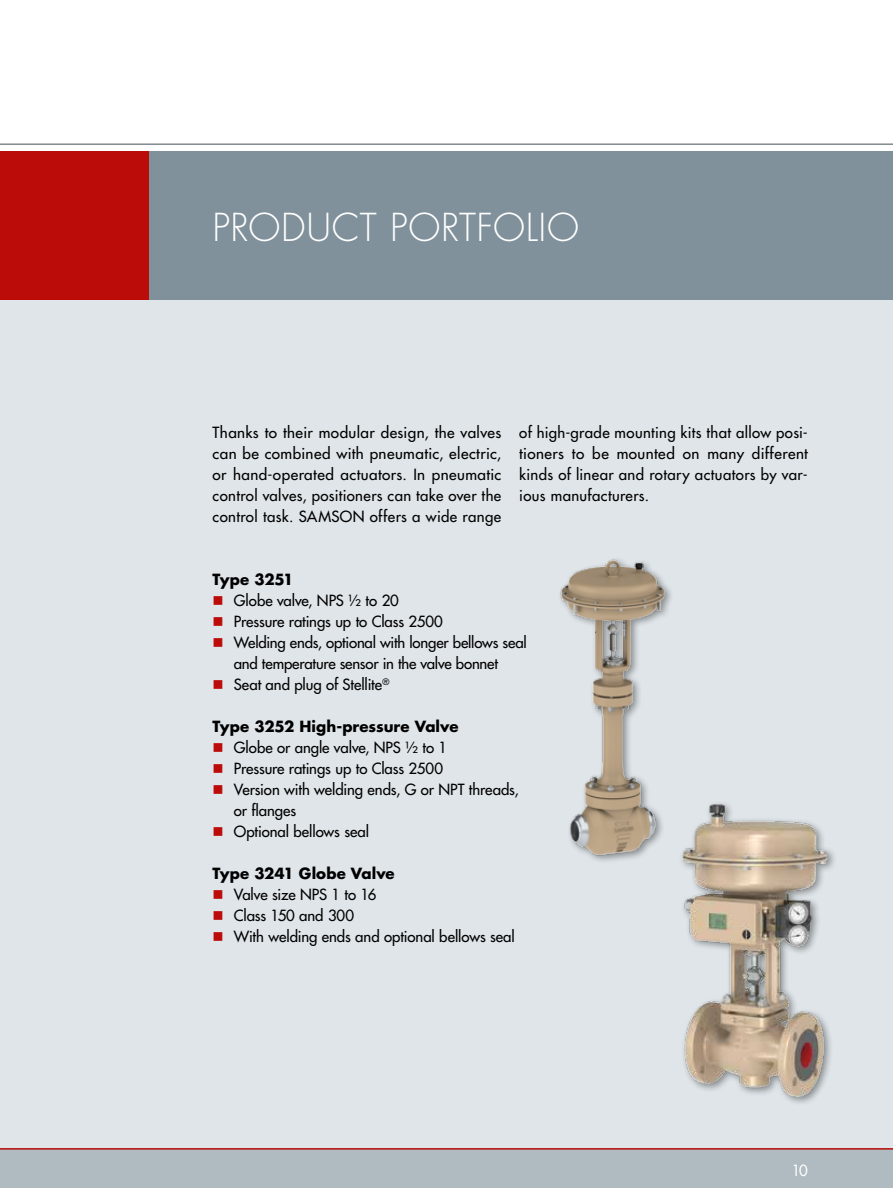
<style>
.page{position:relative;width:893px;height:1188px;background:#fff}
.page>*{position:absolute;margin:0;border:0;box-sizing:border-box;transform-origin:0 0}
.t1{font:300 37.5px "Futura";letter-spacing:.02em;color:#fff}
.t2{font:15px/21px "Futura";letter-spacing:-.005em;color:#000}
.t3{font:700 15px "Futura";color:#000}
.t4{font:700 15px "Futura";letter-spacing:-.025em;color:#000}
.t5{font:15px "Futura";color:#fff}
</style>
<div class="page">
<div style="left:0;top:151px;width:893px;height:1037px;background:#dfe5e9"></div>
<div style="left:0;top:151px;width:893px;height:149px;background:#80919b"></div>
<div style="left:0;top:1149px;width:893px;height:39px;background:#afbac1"></div>
<hr style="left:0;top:144px;width:893px;height:1px;background:#434f55">
<img style="left:560px;top:559px;width:112px;height:302px">
<img style="left:682px;top:803px;width:147px;height:297px">
<hr style="left:0;top:1148px;width:893px;height:2px;background:#bb0c0a">
<div style="left:0;top:151px;width:149px;height:149px;background:#bb0c0a"></div>
<h1 class="t1" style="left:213px;top:203px;width:368px">PRODUCT PORTFOLIO</h1>
<p class="t2" style="left:213px;top:422px;width:290px;text-align:justify">Thanks to their modular design, the valves can be combined with pneumatic, electric, or hand-operated actuators. In pneumatic control valves, positioners can take over the control task. SAMSON offers a wide range</p>
<p class="t2" style="left:519px;top:422px;width:290px;text-align:justify">of high-grade mounting kits that allow posi&shy;tioners to be mounted on many different kinds of linear and rotary actuators by var&shy;ious manufacturers.</p>
<p class="t4" style="left:213px;top:569px;width:82px">Type 3251</p>
<p class="t2" style="left:234px;top:590px;width:294px">Globe valve, NPS ½ to 20<br>Pressure ratings up to Class 2500<br>Welding ends, optional with longer bellows seal and temperature sensor in the valve bonnet Seat and plug of Stellite<sup>®</sup></p>
<p class="t3" style="left:213px;top:716px;width:247px">Type 3252 High-pressure Valve</p>
<p class="t2" style="left:234px;top:737px;width:286px">Globe or angle valve, NPS ½ to 1<br>Pressure ratings up to Class 2500<br>Version with welding ends, G or NPT threads, or flanges<br>Optional bellows seal</p>
<p class="t3" style="left:213px;top:863px;width:184px">Type 3241 Globe Valve</p>
<p class="t2" style="left:234px;top:884px;width:283px">Valve size NPS 1 to 16<br>Class 150 and 300<br>With welding ends and optional bellows seal</p>
<p class="t5" style="left:792px;top:1161px;width:18px">10</p>
</div>
